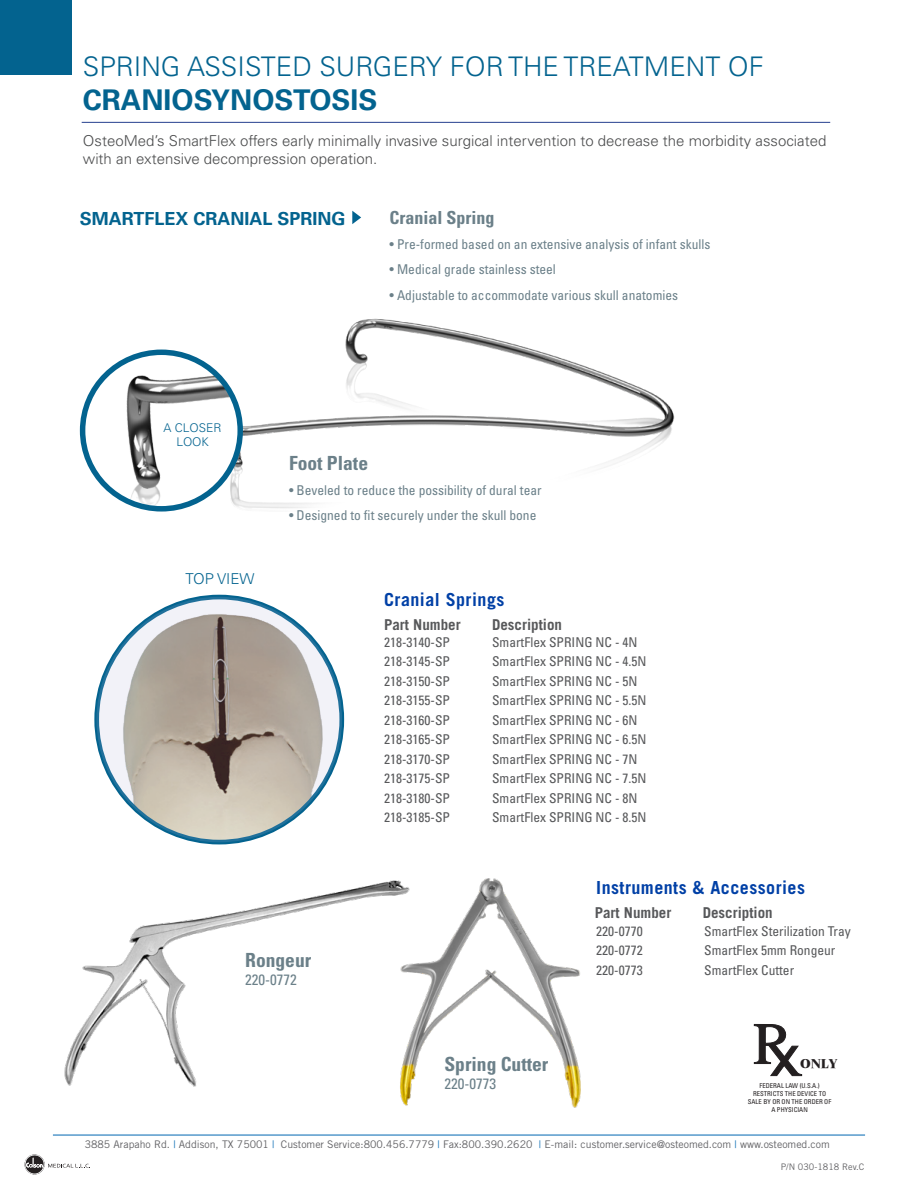
<style>
.page{position:relative;width:918px;height:1188px;background:#fff}
.page>*{position:absolute;margin:0;border:0;box-sizing:border-box;transform-origin:0 0}
.Heading{font:700 28.5px "Univers LT Std";color:#03638f}
.Heading-2{font:300 27px "Univers LT Std";color:#03638f}
.body{font:700 condensed 19.5px "Univers LT Std";color:#6b8089}
.t1{font:700 18px "Trade Gothic LT Std";letter-spacing:.025em;color:#0040a6}
.Heading-3{font:700 18px "Univers LT Std";color:#03638f}
.body-2{font:700 condensed 18px "Univers LT Std";color:#6b8089}
.t2{font:16.65px "Univers LT Std";color:#050504}
.t3{font:300 15px/18px "Univers LT Std";color:#4b4c4d}
.t4{font:700 15px "Trade Gothic LT Std";color:#57585a}
.body-3{font:condensed 15px "Univers LT Std";color:#6b8089}
.Heading-4{font:300 15px "Univers LT Std";color:#03638f}
.t5{font:condensed 13.5px "Univers LT Std";color:#57585a}
.body-4{font:condensed 13.5px "Univers LT Std";color:#6b8089}
.t6{font:800 12.9px "Times New Roman";color:#231f20}
.Heading-5{font:300 12px/14.4px "Univers LT Std";color:#03638f;text-align:center}
.Address{font:10.5px "Trade Gothic LT Std";color:#636366}
.Address-2{font:9px "Trade Gothic LT Std";color:#636366}
.t7{font:condensed 6.75px/7.9px "Univers LT Std";color:#231f20;text-align:center}
.s1{color:#0167b1}
</style>
<div class="page">
<svg style="left:754px;top:1024px;width:48px;height:52px"></svg>
<img style="left:240px;top:318px;width:435px;height:190px">
<svg style="left:96px;top:597px;width:246px;height:245px"></svg>
<img style="left:120px;top:352px;width:120px;height:155px">
<div style="left:80px;top:350px;width:163px;height:162px;border:5px solid #03638f;border-radius:50%"></div>
<svg style="left:352px;top:211px;width:9px;height:13px"></svg>
<img style="left:400px;top:878px;width:181px;height:230px">
<img style="left:64px;top:880px;width:349px;height:206px">
<div style="left:0;top:0;width:71px;height:75px;background:#03638f"></div>
<hr style="left:82px;top:122px;width:748px;height:1px;background:#253f8e">
<hr style="left:53px;top:1135px;width:812px;height:1px;background:#0167b1">
<svg style="left:24px;top:1154px;width:66px;height:21px"></svg>
<p class="Heading-2" style="left:83px;top:50px;width:683px">SPRING ASSISTED SURGERY FOR THE TREATMENT OF</p>
<p class="Heading" style="left:83px;top:83px;width:296px">CRANIOSYNOSTOSIS</p>
<p class="t3" style="left:83px;top:132px;width:745px">OsteoMed’s SmartFlex offers early minimally invasive surgical intervention to decrease the morbidity associated with an extensive decompression operation.</p>
<p class="Heading-3" style="left:80px;top:208px;width:267px">SMARTFLEX CRANIAL SPRING</p>
<p class="body-2" style="left:390px;top:207px;width:107px">Cranial Spring</p>
<p class="body-4" style="left:390px;top:236px;width:322px">• Pre-formed based on an extensive analysis of infant skulls</p>
<p class="body-4" style="left:390px;top:261px;width:168px">• Medical grade stainless steel</p>
<p class="body-4" style="left:390px;top:286px;width:290px">• Adjustable to accommodate various skull anatomies</p>
<p class="Heading-5" style="left:164px;top:420px;width:60px">A CLOSER<br>LOOK</p>
<p class="Heading-4" style="left:186px;top:570px;width:70px">TOP VIEW</p>
<p class="body" style="left:289px;top:451px;width:81px">Foot Plate</p>
<p class="body-4" style="left:289px;top:482px;width:254px">• Beveled to reduce the possibility of dural tear</p>
<p class="body-4" style="left:289px;top:507px;width:249px">• Designed to fit securely under the skull bone</p>
<p class="t1" style="left:384px;top:588px;width:122px">Cranial Springs</p>
<p class="t4" style="left:384px;top:615px;width:78px">Part Number</p>
<p class="t4" style="left:492px;top:615px;width:72px">Description</p>
<p class="t5" style="left:384px;top:634px;width:67px">218-3140-SP</p>
<p class="t5" style="left:492px;top:634px;width:147px">SmartFlex SPRING NC - 4N</p>
<p class="t5" style="left:384px;top:653px;width:67px">218-3145-SP</p>
<p class="t5" style="left:492px;top:653px;width:156px">SmartFlex SPRING NC - 4.5N</p>
<p class="t5" style="left:384px;top:673px;width:67px">218-3150-SP</p>
<p class="t5" style="left:492px;top:673px;width:147px">SmartFlex SPRING NC - 5N</p>
<p class="t5" style="left:384px;top:692px;width:67px">218-3155-SP</p>
<p class="t5" style="left:492px;top:692px;width:156px">SmartFlex SPRING NC - 5.5N</p>
<p class="t5" style="left:384px;top:712px;width:67px">218-3160-SP</p>
<p class="t5" style="left:492px;top:712px;width:147px">SmartFlex SPRING NC - 6N</p>
<p class="t5" style="left:384px;top:731px;width:67px">218-3165-SP</p>
<p class="t5" style="left:492px;top:731px;width:156px">SmartFlex SPRING NC - 6.5N</p>
<p class="t5" style="left:384px;top:751px;width:67px">218-3170-SP</p>
<p class="t5" style="left:492px;top:751px;width:147px">SmartFlex SPRING NC - 7N</p>
<p class="t5" style="left:384px;top:770px;width:67px">218-3175-SP</p>
<p class="t5" style="left:492px;top:770px;width:156px">SmartFlex SPRING NC - 7.5N</p>
<p class="t5" style="left:384px;top:790px;width:67px">218-3180-SP</p>
<p class="t5" style="left:492px;top:790px;width:147px">SmartFlex SPRING NC - 8N</p>
<p class="t5" style="left:384px;top:809px;width:67px">218-3185-SP</p>
<p class="t5" style="left:492px;top:809px;width:156px">SmartFlex SPRING NC - 8.5N</p>
<p class="t1" style="left:596px;top:876px;width:210px">Instruments &amp; Accessories</p>
<p class="t4" style="left:595px;top:904px;width:78px">Part Number</p>
<p class="t4" style="left:703px;top:904px;width:72px">Description</p>
<p class="body" style="left:245px;top:948px;width:68px">Rongeur</p>
<p class="body-3" style="left:245px;top:970px;width:53px">220-0772</p>
<p class="t5" style="left:596px;top:922px;width:48px">220-0770</p>
<p class="t5" style="left:704px;top:922px;width:148px">SmartFlex Sterilization Tray</p>
<p class="t5" style="left:596px;top:942px;width:48px">220-0772</p>
<p class="t5" style="left:704px;top:942px;width:133px">SmartFlex 5mm Rongeur</p>
<p class="t5" style="left:596px;top:961px;width:48px">220-0773</p>
<p class="t5" style="left:704px;top:961px;width:91px">SmartFlex Cutter</p>
<p class="t7" style="left:572px;top:965px;width:50px">SINGLE USE ONLY</p>
<p class="t7" style="left:730px;top:965px;width:71px">CONSULT INSTRUCTIONS<br>FOR USE</p>
<p class="body" style="left:444px;top:1052px;width:106px">Spring Cutter</p>
<p class="body-3" style="left:444px;top:1074px;width:53px">220-0773</p>
<p class="t6" style="left:800px;top:1056px;width:39px">ONLY</p>
<p class="t7" style="left:748px;top:1081px;width:85px">FEDERAL LAW (U.S.A.)<br>RESTRICTS THE DEVICE TO<br>SALE BY OR ON THE ORDER OF<br>A PHYSICIAN</p>
<p class="t2" style="left:493px;top:1134px;width:87px">STERILE R</p>
<p class="Address" style="left:85px;top:1138px;width:747px">3885 Arapaho Rd. <span class="s1">|</span> Addison, TX 75001 <span class="s1">|</span> Customer Service:800.456.7779 <span class="s1">|</span> Fax:800.390.2620 <span class="s1">|</span> E-mail: customer.service@osteomed.com <span class="s1">|</span> www.osteomed.com</p>
<p class="Address-2" style="left:781px;top:1161px;width:85px">P/N 030-1818 Rev.C</p>
</div>
